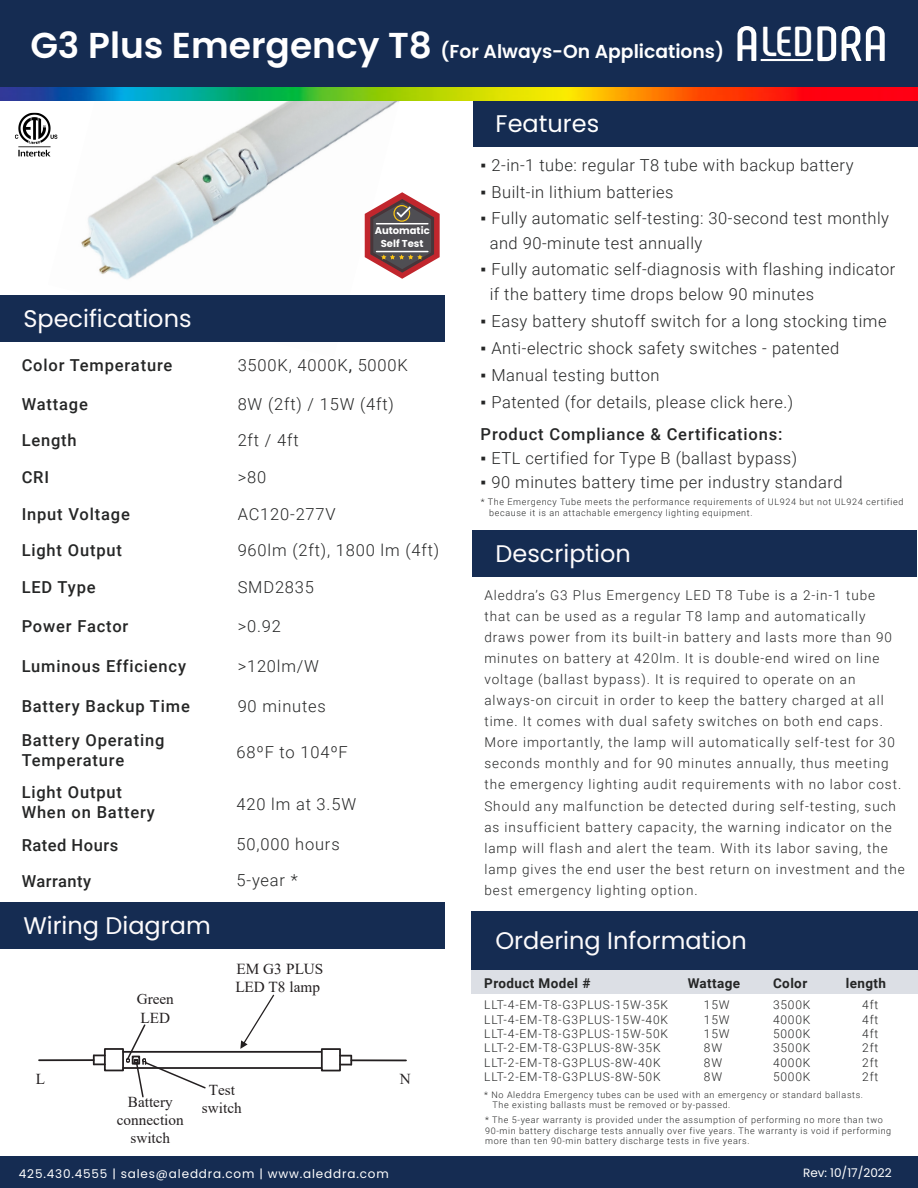
<style>
.page{position:relative;width:918px;height:1188px;background:#fff}
.page>*{position:absolute;margin:0;border:0;box-sizing:border-box;transform-origin:0 0}
.t1{font:700 49.2px "Phenomena";color:#fff;scale:1.12 1}
.t2{font:24px "Poppins";color:#fdfbfc}
.t3{font:24px "Poppins";color:#fff}
.t4{font:600 18.75px "Poppins";color:#fff}
.t5{font:300 16.5px/25.5px "Roboto";letter-spacing:.03em;color:#252626}
.t6{font:500 16.5px/19.8px "Roboto";letter-spacing:.05em;color:#252626}
.t7{font:300 16.5px "Roboto";letter-spacing:.05em;color:#252626}
.t8{font:500 16.5px "Roboto";letter-spacing:.03em;color:#252626}
.t9{font:15.3px/18.1px "Times New Roman";color:#231f20}
.t10{font:15.15px/18.1px "Times New Roman";color:#231f20;text-align:center}
.t11{font:300 13.5px/21px "Roboto";letter-spacing:.07em;color:#252626}
.t12{font:700 13.5px "Roboto";letter-spacing:.03em;color:#252626}
.t13{font:300 12px "Roboto";letter-spacing:.07em;color:#252626}
.t14{font:12px "Poppins";letter-spacing:.07em;color:#fff}
.t15{font:12px "Poppins";color:#fff}
.t16{font:700 10.05px/13px "Poppins";color:#fff;text-align:center}
.t17{font:300 9px/10.8px "Roboto";letter-spacing:.07em;color:#252626}
.s1{font-size:36px}
.s2{font-size:41.85px}
.s3{font-weight:400}
.s4{font-family:"Arial";font-weight:400}
</style>
<div class="page">
<img style="left:48px;top:100px;width:359px;height:242px">
<div style="left:0;top:903px;width:445px;height:46px;background:#152c52"></div>
<div style="left:0;top:1157px;width:918px;height:31px;background:#152c52"></div>
<div style="left:0;top:0;width:918px;height:92px;background:#152c52"></div>
<hr style="left:761px;top:59px;width:52px;height:2px;background:#fff">
<div style="left:473px;top:100px;width:445px;height:46px;background:#152c52"></div>
<div style="left:471px;top:970px;width:447px;height:24px;background:#dcdfe5"></div>
<div style="left:471px;top:912px;width:447px;height:58px;background:#152c52"></div>
<div style="left:472px;top:531px;width:445px;height:46px;background:#152c52"></div>
<div style="left:0;top:295px;width:445px;height:46px;background:#152c52"></div>
<img style="left:15px;top:112px;width:42px;height:46px">
<hr style="left:123px;top:1051px;width:198px;height:2px;background:#231f20">
<div style="left:104px;top:1048px;width:20px;height:23px;border:2px solid #231f20"></div>
<hr style="left:123px;top:1067px;width:198px;height:2px;background:#231f20">
<div style="left:321px;top:1048px;width:20px;height:23px;border:2px solid #231f20"></div>
<hr style="left:39px;top:1059px;width:55px;height:2px;background:#231f20">
<svg style="left:93px;top:1055px;width:12px;height:10px"></svg>
<hr style="left:351px;top:1059px;width:55px;height:2px;background:#231f20">
<svg style="left:340px;top:1055px;width:12px;height:10px"></svg>
<svg style="left:126px;top:1024px;width:81px;height:74px"></svg>
<svg style="left:240px;top:995px;width:34px;height:54px"></svg>
<img style="left:0;top:87px;width:918px;height:13px">
<svg style="left:365px;top:192px;width:75px;height:87px"></svg>
<h3 class="t4" style="left:30px;top:41px;width:695px"><span class="s1">G3 Plus Emergency T8</span> (For Always-On Applications)</h3>
<h1 class="t1" style="left:735px;top:14px;width:138px">A <span class="s2">LED</span>DRA</h1>
<h2 class="t3" style="left:496px;top:110px;width:105px">Features</h2>
<h2 class="t2" style="left:23px;top:304px;width:170px">Specifications</h2>
<p class="t16" style="left:375px;top:224px;width:57px">Automatic<br>Self Test</p>
<p class="t6" style="left:22px;top:355px;width:152px">Color Temperature</p>
<p class="t7" style="left:238px;top:353px;width:172px">3500K, 4000K<span class="s3">,</span> 5000K</p>
<p class="t5" style="left:481px;top:152px;width:374px"><span class="s4">▪</span> 2-in-1 tube: regular T8 tube with backup battery</p>
<p class="t5" style="left:481px;top:179px;width:194px"><span class="s4">▪</span> Built-in lithium batteries</p>
<p class="t5" style="left:490px;top:204px;width:401px;text-indent:-9px"><span class="s4">▪</span> Fully automatic self-testing: 30-second test monthly and 90-minute test annually</p>
<p class="t5" style="left:490px;top:255px;width:407px;text-indent:-9px"><span class="s4">▪</span> Fully automatic self-diagnosis with flashing indicator if the battery time drops below 90 minutes</p>
<p class="t5" style="left:481px;top:308px;width:407px"><span class="s4">▪</span> Easy battery shutoff switch for a long stocking time</p>
<p class="t5" style="left:481px;top:335px;width:360px"><span class="s4">▪</span> Anti-electric shock safety switches - patented</p>
<p class="t5" style="left:481px;top:362px;width:180px"><span class="s4">▪</span> Manual testing button</p>
<p class="t6" style="left:22px;top:393px;width:68px">Wattage</p>
<p class="t7" style="left:238px;top:392px;width:158px">8W (2ft) / 15W (4ft)</p>
<p class="t5" style="left:481px;top:389px;width:314px"><span class="s4">▪</span> Patented (for details, please click here.)</p>
<p class="t6" style="left:22px;top:430px;width:57px">Length</p>
<p class="t5" style="left:238px;top:427px;width:62px">2ft / 4ft</p>
<p class="t6" style="left:22px;top:467px;width:29px">CRI</p>
<p class="t5" style="left:238px;top:464px;width:30px">&gt;80</p>
<p class="t6" style="left:22px;top:503px;width:110px">Input Voltage</p>
<p class="t7" style="left:238px;top:502px;width:100px">AC120-277V</p>
<p class="t6" style="left:22px;top:540px;width:102px">Light Output</p>
<p class="t7" style="left:238px;top:539px;width:203px">960lm (2ft), 1800 lm (4ft)</p>
<p class="t6" style="left:22px;top:576px;width:75px">LED Type</p>
<p class="t7" style="left:238px;top:575px;width:78px">SMD2835</p>
<p class="t6" style="left:22px;top:616px;width:108px">Power Factor</p>
<p class="t5" style="left:238px;top:613px;width:45px">&gt;0.92</p>
<p class="t6" style="left:22px;top:656px;width:166px">Luminous Efficiency</p>
<p class="t5" style="left:238px;top:653px;width:83px">&gt;120lm/W</p>
<p class="t6" style="left:22px;top:695px;width:170px">Battery Backup Time</p>
<p class="t7" style="left:238px;top:694px;width:90px">90 minutes</p>
<p class="t6" style="left:481px;top:424px;width:303px">Product Compliance &amp; Certifications:</p>
<p class="t5" style="left:481px;top:445px;width:318px"><span class="s4">▪</span> ETL certified for Type B (ballast bypass)</p>
<p class="t5" style="left:481px;top:469px;width:363px"><span class="s4">▪</span> 90 minutes battery time per industry standard</p>
<p class="t17" style="left:489px;top:496px;width:416px;text-indent:-8px">* The Emergency Tube meets the performance requirements of UL924 but not UL924 certified because it is an attachable emergency lighting equipment.</p>
<h2 class="t2" style="left:496px;top:540px;width:137px">Description</h2>
<p class="t11" style="left:484px;top:585px;width:422px">Aleddra’s G3 Plus Emergency LED T8 Tube is a 2-in-1 tube<br>that can be used as a regular T8 lamp and automatically draws power from its built-in battery and lasts more than 90 minutes on battery at 420lm. It is double-end wired on line voltage (ballast bypass). It is required to operate on an always-on circuit in order to keep the battery charged at all time. It comes with dual safety switches on both end caps.<br>More importantly, the lamp will automatically self-test for 30 seconds monthly and for 90 minutes annually, thus meeting the emergency lighting audit requirements with no labor cost.<br>Should any malfunction be detected during self-testing, such as insufficient battery capacity, the warning indicator on the lamp will flash and alert the team. With its labor saving, the lamp gives the end user the best return on investment and the best emergency lighting option.</p>
<p class="t6" style="left:22px;top:730px;width:144px">Battery Operating<br>Temperature</p>
<p class="t7" style="left:237px;top:741px;width:113px">68ºF to 104ºF</p>
<p class="t6" style="left:22px;top:782px;width:135px">Light Output<br>When on Battery</p>
<p class="t5" style="left:236px;top:791px;width:121px">420 lm at 3.5W</p>
<p class="t8" style="left:22px;top:834px;width:98px">Rated Hours</p>
<p class="t7" style="left:236px;top:833px;width:105px">50,000 hours</p>
<p class="t8" style="left:22px;top:869px;width:71px">Warranty</p>
<p class="t5" style="left:237px;top:867px;width:63px">5-year *</p>
<h2 class="t2" style="left:23px;top:912px;width:189px">Wiring Diagram</h2>
<p class="t10" style="left:137px;top:990px;width:39px;text-align:left">Green<br>LED</p>
<p class="t9" style="left:235px;top:959px;width:90px">EM G3 PLUS<br>LED T8 lamp</p>
<p class="t10" style="left:36px;top:1070px;width:11px">L</p>
<p class="t10" style="left:400px;top:1070px;width:12px">N</p>
<p class="t10" style="left:117px;top:1092px;width:68px">Battery connection switch</p>
<p class="t10" style="left:202px;top:1080px;width:41px">Test switch</p>
<h2 class="t2" style="left:495px;top:927px;width:253px">Ordering Information</h2>
<p class="t12" style="left:484px;top:974px;width:108px">Product Model #</p>
<p class="t12" style="left:688px;top:974px;width:54px">Wattage</p>
<p class="t12" style="left:773px;top:974px;width:36px">Color</p>
<p class="t12" style="left:846px;top:974px;width:42px">length</p>
<p class="t13" style="left:484px;top:997px;width:185px">LLT-4-EM-T8-G3PLUS-15W-35K</p>
<p class="t13" style="left:704px;top:997px;width:27px">15W</p>
<p class="t13" style="left:773px;top:997px;width:39px">3500K</p>
<p class="t13" style="left:862px;top:997px;width:18px">4ft</p>
<p class="t13" style="left:484px;top:1011px;width:185px">LLT-4-EM-T8-G3PLUS-15W-40K</p>
<p class="t13" style="left:704px;top:1011px;width:27px">15W</p>
<p class="t13" style="left:773px;top:1011px;width:39px">4000K</p>
<p class="t13" style="left:862px;top:1011px;width:18px">4ft</p>
<p class="t13" style="left:484px;top:1025px;width:185px">LLT-4-EM-T8-G3PLUS-15W-50K</p>
<p class="t13" style="left:704px;top:1025px;width:27px">15W</p>
<p class="t13" style="left:773px;top:1025px;width:39px">5000K</p>
<p class="t13" style="left:862px;top:1025px;width:18px">4ft</p>
<p class="t13" style="left:484px;top:1040px;width:178px">LLT-2-EM-T8-G3PLUS-8W-35K</p>
<p class="t13" style="left:704px;top:1040px;width:20px">8W</p>
<p class="t13" style="left:773px;top:1040px;width:39px">3500K</p>
<p class="t13" style="left:862px;top:1040px;width:18px">2ft</p>
<p class="t13" style="left:484px;top:1054px;width:178px">LLT-2-EM-T8-G3PLUS-8W-40K</p>
<p class="t13" style="left:704px;top:1054px;width:20px">8W</p>
<p class="t13" style="left:773px;top:1054px;width:39px">4000K</p>
<p class="t13" style="left:862px;top:1054px;width:18px">2ft</p>
<p class="t13" style="left:484px;top:1069px;width:178px">LLT-2-EM-T8-G3PLUS-8W-50K</p>
<p class="t13" style="left:704px;top:1069px;width:20px">8W</p>
<p class="t13" style="left:773px;top:1069px;width:39px">5000K</p>
<p class="t13" style="left:862px;top:1069px;width:18px">2ft</p>
<p class="t17" style="left:493px;top:1089px;width:372px;text-indent:-8px">* No Aleddra Emergency tubes can be used with an emergency or standard ballasts.<br>The existing ballasts must be removed or by-passed.</p>
<p class="t17" style="left:485px;top:1114px;width:408px">* The 5-year warranty is provided under the assumption of performing no more than two<br>90-min battery discharge tests annually over five years. The warranty is void if performing more than ten 90-min battery discharge tests in five years.</p>
<p class="t14" style="left:19px;top:1166px;width:371px">425.430.4555 | sales@aleddra.com | www.aleddra.com</p>
<p class="t15" style="left:803px;top:1166px;width:90px">Rev: 10/17/2022</p>
</div>
